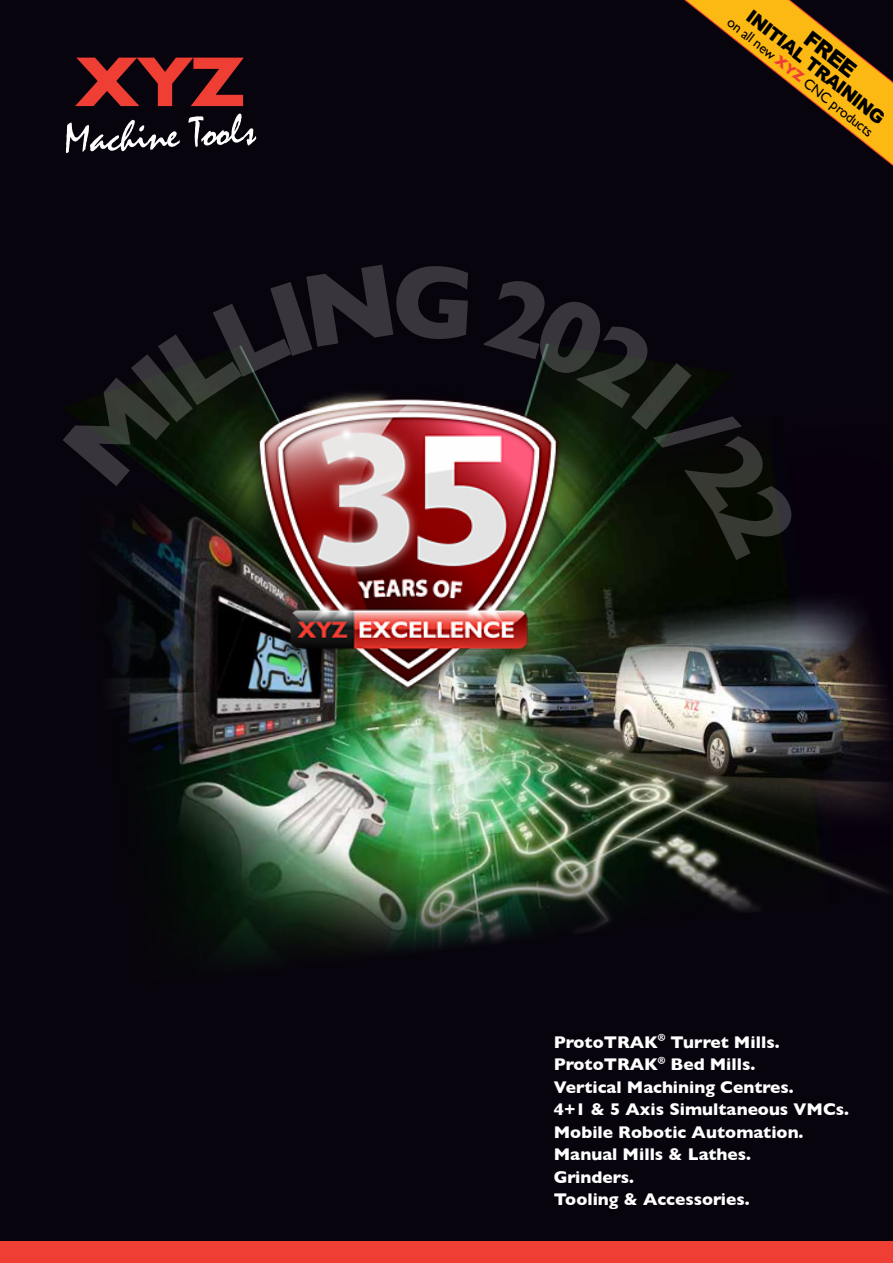
<style>
.page{position:relative;width:893px;height:1263px;background:#08040d}
.page>*{position:absolute;margin:0;border:0;box-sizing:border-box;transform-origin:0 0}
.t1{font:900 21.9px "Arial";color:#000}
.t2{font:900 18.3px "Arial";color:#000}
.t3{font:700 17.25px/22.5px "Gill Sans";color:#fff}
.t4{font:14.4px "Gill Sans";color:#000}
.s1{font-weight:700;color:#ef3e33}
</style>
<div class="page">
<svg style="left:684px;top:0;width:209px;height:166px"></svg>
<div style="left:0;top:1242px;width:893px;height:21px;background:#ef3e33"></div>
<svg style="left:66px;top:120px;width:114px;height:33px"></svg>
<svg style="left:188px;top:114px;width:68px;height:33px"></svg>
<svg style="left:75px;top:57px;width:169px;height:50px"></svg>
<img style="left:104px;top:486px;width:785px;height:475px">
<img style="left:305px;top:542px;width:588px;height:325px">
<div style="left:244px;top:399px;width:318px;height:312px;background:#000;opacity:.37"></div>
<img style="left:226px;top:399px;width:366px;height:296px">
<svg style="left:64px;top:346px;width:406px;height:140px"></svg>
<svg style="left:483px;top:343px;width:318px;height:217px"></svg>
<p class="t2" style="left:757px;top:4px;width:172px;rotate:38deg">INITIAL TRAINING</p>
<p class="t4" style="left:734px;top:14px;width:183px;rotate:38deg">on all new <span class="s1">XYZ</span> CNC products</p>
<p class="t1" style="left:817px;top:23px;width:62px;rotate:38deg">FREE</p>
<p class="t3" style="left:554px;top:1030px;width:297px">ProtoTRAK<sup>®</sup> Turret Mills.<br>ProtoTRAK<sup>®</sup> Bed Mills.<br>Vertical Machining Centres.<br>4+1 &amp; 5 Axis Simultaneous VMCs.<br>Mobile Robotic Automation.<br>Manual Mills &amp; Lathes.<br>Grinders.<br>Tooling &amp; Accessories.</p>
</div>
